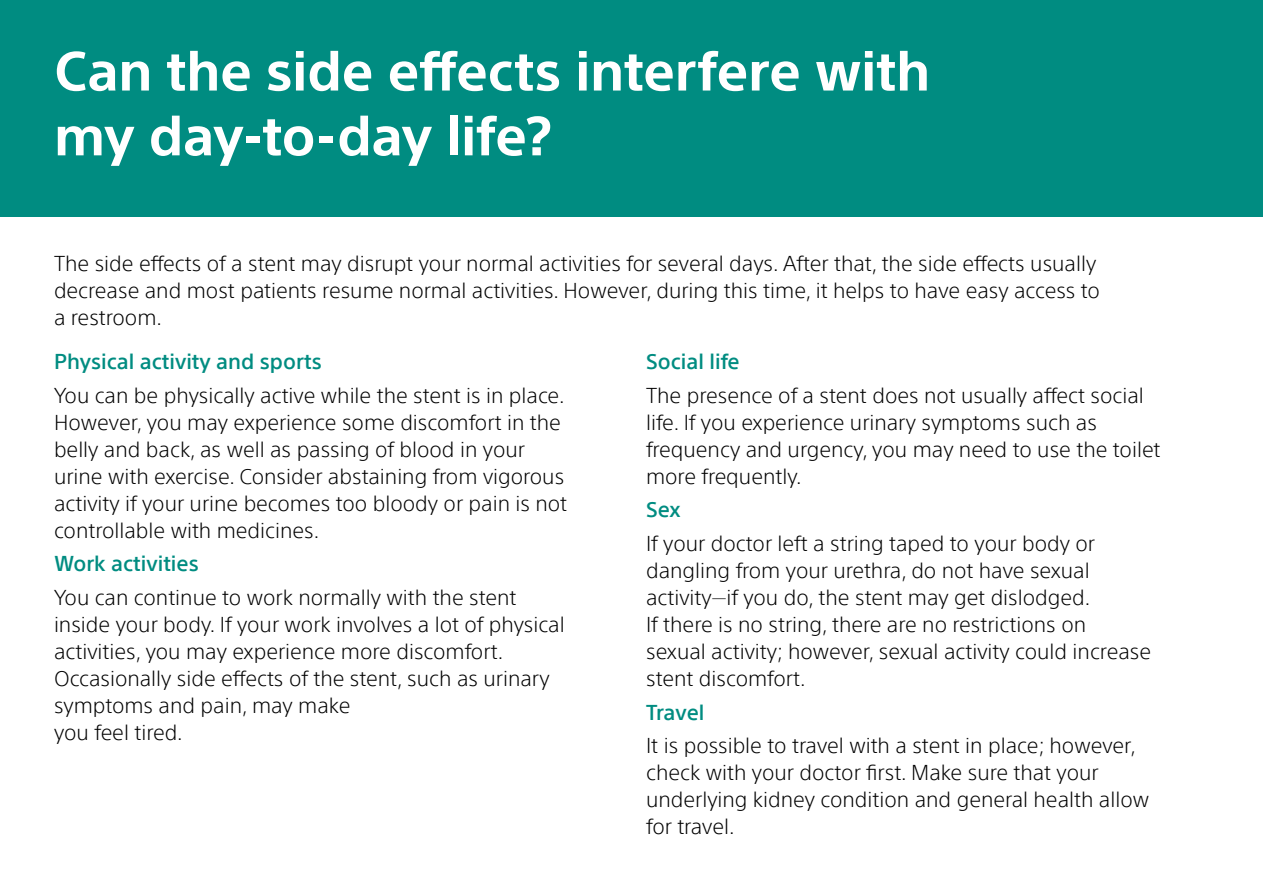
<style>
.page{position:relative;width:1263px;height:893px;background:#fff}
.page>*{position:absolute;margin:0;border:0;box-sizing:border-box;transform-origin:0 0}
.t1{font:700 54px/64.8px "SST";letter-spacing:-.005em;color:#fff}
.t2{font:300 21px/27px "SST";color:#000}
.t3{font:500 21px "SST";color:#008c81}
</style>
<div class="page">
<div style="left:0;top:0;width:1263px;height:217px;background:#008c81"></div>
<h1 class="t1" style="left:54px;top:38px;width:878px">Can the side effects interfere with my day-to-day life?</h1>
<p class="t2" style="left:54px;top:250px;width:1047px">The side effects of a stent may disrupt your normal activities for several days. After that, the side effects usually decrease and most patients resume normal activities. However, during this time, it helps to have easy access to a restroom.</p>
<p class="t3" style="left:54px;top:349px;width:269px">Physical activity and sports</p>
<p class="t2" style="left:54px;top:382px;width:515px">You can be physically active while the stent is in place.<br>However, you may experience some discomfort in the belly and back, as well as passing of blood in your urine with exercise. Consider abstaining from vigorous activity if your urine becomes too bloody or pain is not controllable with medicines.</p>
<p class="t3" style="left:54px;top:551px;width:146px">Work activities</p>
<p class="t2" style="left:54px;top:584px;width:512px">You can continue to work normally with the stent inside your body. If your work involves a lot of physical activities, you may experience more discomfort.<br>Occasionally side effects of the stent, such as urinary symptoms and pain, may make<br>you feel tired.</p>
<p class="t3" style="left:646px;top:349px;width:95px">Social life</p>
<p class="t2" style="left:646px;top:382px;width:516px">The presence of a stent does not usually affect social life. If you experience urinary symptoms such as frequency and urgency, you may need to use the toilet more frequently.</p>
<p class="t3" style="left:646px;top:497px;width:36px">Sex</p>
<p class="t2" style="left:646px;top:530px;width:506px">If your doctor left a string taped to your body or dangling from your urethra, do not have sexual activity—if you do, the stent may get dislodged.<br>If there is no string, there are no restrictions on sexual activity; however, sexual activity could increase stent discomfort.</p>
<p class="t3" style="left:646px;top:700px;width:60px">Travel</p>
<p class="t2" style="left:646px;top:732px;width:504px">It is possible to travel with a stent in place; however, check with your doctor first. Make sure that your underlying kidney condition and general health allow for travel.</p>
</div>
